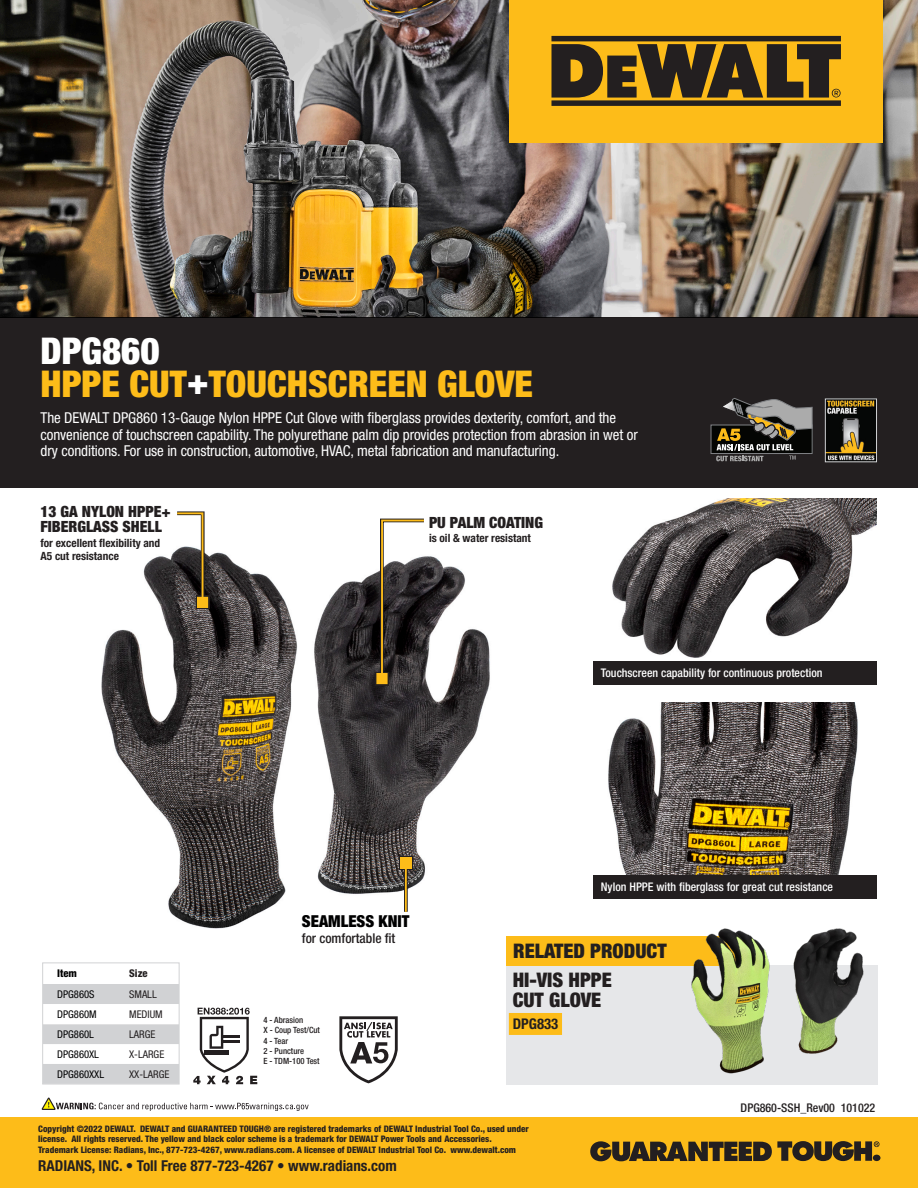
<style>
.page{position:relative;width:918px;height:1188px;background:#fff}
.page>*{position:absolute;margin:0;border:0;box-sizing:border-box;transform-origin:0 0}
.t1{font:900 condensed 36.9px/33.8px "Helvetica Neue LT Std";color:#fdbc19}
.t2{font:900 condensed 20.1px "Helvetica Neue LT Std";color:#231f20}
.t3{font:900 condensed 16.5px "Helvetica Neue LT Std";color:#000001}
.t4{font:900 condensed 15.45px/15.5px "Helvetica Neue LT Std";color:#231f20}
.t5{font:condensed 15px/16.5px "Helvetica Neue LT Std";letter-spacing:-.005em;color:#fff}
.t6{font:700 condensed 15px "Helvetica Neue LT Std";color:#231f20}
.t7{font:700 condensed 14.7px "Helvetica Neue LT Std";color:#231f20}
.t8{font:500 condensed 13.5px "Helvetica Neue LT Std";color:#231f20}
.t9{font:500 condensed 12px "Helvetica Neue LT Std";color:#231f20}
.t10{font:500 condensed 11.85px "Helvetica Neue LT Std";color:#fff}
.t11{font:700 condensed 11.4px "Helvetica Neue LT Std";color:#231f20}
.t12{font:condensed 10.65px "Helvetica Neue LT Std";color:#000001}
.t13{font:condensed 10.65px "Helvetica Neue LT Std";color:#231f20}
.t14{font:800 condensed 10.65px "Helvetica Neue LT Std";color:#000001}
.t15{font:800 condensed 10.65px "Helvetica Neue LT Std";color:#231f20}
.t16{font:800 condensed 9px/10.5px "Helvetica Neue LT Pro";color:#231f20}
.t17{font:500 condensed 8.55px "Helvetica Neue LT Std";color:#231f20}
.s1{color:#fff}
</style>
<div class="page">
<div style="left:0;top:1118px;width:918px;height:70px;background:#fdbc19"></div>
<svg style="left:590px;top:1141px;width:290px;height:20px"></svg>
<img style="left:101px;top:552px;width:389px;height:377px">
<svg style="left:196px;top:596px;width:13px;height:13px"></svg>
<svg style="left:173px;top:511px;width:33px;height:95px"></svg>
<div style="left:197px;top:597px;width:11px;height:11px;background:#fdbc19"></div>
<svg style="left:375px;top:672px;width:13px;height:13px"></svg>
<svg style="left:378px;top:518px;width:50px;height:164px"></svg>
<div style="left:376px;top:673px;width:12px;height:11px;background:#fdbc19"></div>
<svg style="left:404px;top:870px;width:4px;height:42px"></svg>
<div style="left:399px;top:856px;width:13px;height:14px;background:#fdbc19"></div>
<hr style="left:405px;top:863px;width:2px;height:49px;background:#fdbc19">
<img style="left:608px;top:702px;width:250px;height:173px">
<div style="left:593px;top:875px;width:284px;height:24px;background:#231f20"></div>
<img style="left:612px;top:498px;width:265px;height:160px">
<div style="left:593px;top:661px;width:284px;height:24px;background:#231f20"></div>
<img style="left:0;top:0;width:918px;height:317px">
<div style="left:0;top:317px;width:918px;height:171px;background:#231f20"></div>
<div style="left:510px;top:0;width:373px;height:142px;background:#fdbc19"></div>
<svg style="left:551px;top:36px;width:290px;height:70px"></svg>
<svg style="left:41px;top:1097px;width:268px;height:14px"></svg>
<svg style="left:42px;top:963px;width:138px;height:121px"></svg>
<div style="left:506px;top:965px;width:372px;height:119px;background:#e6e7e9"></div>
<div style="left:509px;top:1013px;width:53px;height:22px;background:#fdbc19"></div>
<div style="left:506px;top:936px;width:229px;height:30px;background:#fdbc19"></div>
<img style="left:671px;top:928px;width:207px;height:157px">
<img style="left:827px;top:401px;width:48px;height:59px">
<div style="left:825px;top:399px;width:52px;height:63px;border:1px solid #d1d2d4"></div>
<div style="left:711px;top:425px;width:101px;height:29px;background:#040503"></div>
<svg style="left:716px;top:398px;width:97px;height:63px"></svg>
<svg style="left:339px;top:1016px;width:59px;height:67px"></svg>
<svg style="left:193px;top:1008px;width:64px;height:76px"></svg>
<p class="t1" style="left:40px;top:333px;width:494px"><span class="s1">DPG860<br></span>HPPE CUT<span class="s1">+</span>TOUCHSCREEN GLOVE</p>
<p class="t5" style="left:40px;top:409px;width:599px">The DEWALT DPG860 13-Gauge Nylon HPPE Cut Glove with fiberglass provides dexterity, comfort, and the convenience of touchscreen capability. The polyurethane palm dip provides protection from abrasion in wet or dry conditions. For use in construction, automotive, HVAC, metal fabrication and manufacturing.</p>
<p class="t4" style="left:40px;top:503px;width:132px">13 GA NYLON HPPE+<br>FIBERGLASS SHELL</p>
<p class="t11" style="left:40px;top:536px;width:121px">for excellent flexibility and</p>
<p class="t11" style="left:40px;top:549px;width:80px">A5 cut resistance</p>
<p class="t14" style="left:57px;top:967px;width:21px">Item</p>
<p class="t15" style="left:129px;top:967px;width:20px">Size</p>
<p class="t12" style="left:57px;top:988px;width:39px">DPG860S</p>
<p class="t13" style="left:129px;top:988px;width:29px">SMALL</p>
<p class="t12" style="left:57px;top:1008px;width:41px">DPG860M</p>
<p class="t13" style="left:129px;top:1008px;width:35px">MEDIUM</p>
<p class="t12" style="left:57px;top:1028px;width:38px">DPG860L</p>
<p class="t13" style="left:129px;top:1028px;width:28px">LARGE</p>
<p class="t12" style="left:57px;top:1048px;width:43px">DPG860XL</p>
<p class="t13" style="left:129px;top:1048px;width:37px">X-LARGE</p>
<p class="t12" style="left:57px;top:1068px;width:48px">DPG860XXL</p>
<p class="t13" style="left:129px;top:1068px;width:42px">XX-LARGE</p>
<p class="t4" style="left:429px;top:514px;width:116px">PU PALM COATING</p>
<p class="t11" style="left:429px;top:531px;width:103px">is oil &amp; water resistant</p>
<p class="t10" style="left:601px;top:666px;width:223px">Touchscreen capability for continuous protection</p>
<p class="t3" style="left:302px;top:911px;width:109px">SEAMLESS KNIT</p>
<p class="t8" style="left:302px;top:930px;width:95px">for comfortable fit</p>
<p class="t17" style="left:263px;top:1015px;width:41px">4 - Abrasion</p>
<p class="t17" style="left:263px;top:1025px;width:58px">X - Coup Test/Cut</p>
<p class="t17" style="left:263px;top:1035px;width:26px">4 - Tear</p>
<p class="t17" style="left:263px;top:1046px;width:42px">2 - Puncture</p>
<p class="t17" style="left:263px;top:1056px;width:58px">E - TDM-100 Test</p>
<p class="t10" style="left:601px;top:880px;width:234px">Nylon HPPE with fiberglass for great cut resistance</p>
<p class="t2" style="left:513px;top:939px;width:155px">RELATED PRODUCT</p>
<p class="t2" style="left:513px;top:967px;width:101px">HI-VIS HPPE</p>
<p class="t2" style="left:513px;top:988px;width:90px">CUT GLOVE</p>
<p class="t7" style="left:513px;top:1015px;width:47px">DPG833</p>
<p class="t9" style="left:741px;top:1101px;width:136px">DPG860-SSH_Rev00 101022</p>
<p class="t16" style="left:38px;top:1123px;width:492px">Copyright ©2022 DEWALT. DEWALT and GUARANTEED TOUGH® are registered trademarks of DEWALT Industrial Tool Co., used under license. All rights reserved. The yellow and black color scheme is a trademark for DEWALT Power Tools and Accessories.<br>Trademark License: Radians, Inc., 877-723-4267, www.radians.com. A licensee of DEWALT Industrial Tool Co. www.dewalt.com</p>
<p class="t6" style="left:38px;top:1156px;width:360px">RADIANS, INC. • Toll Free 877-723-4267 • www.radians.com</p>
</div>
